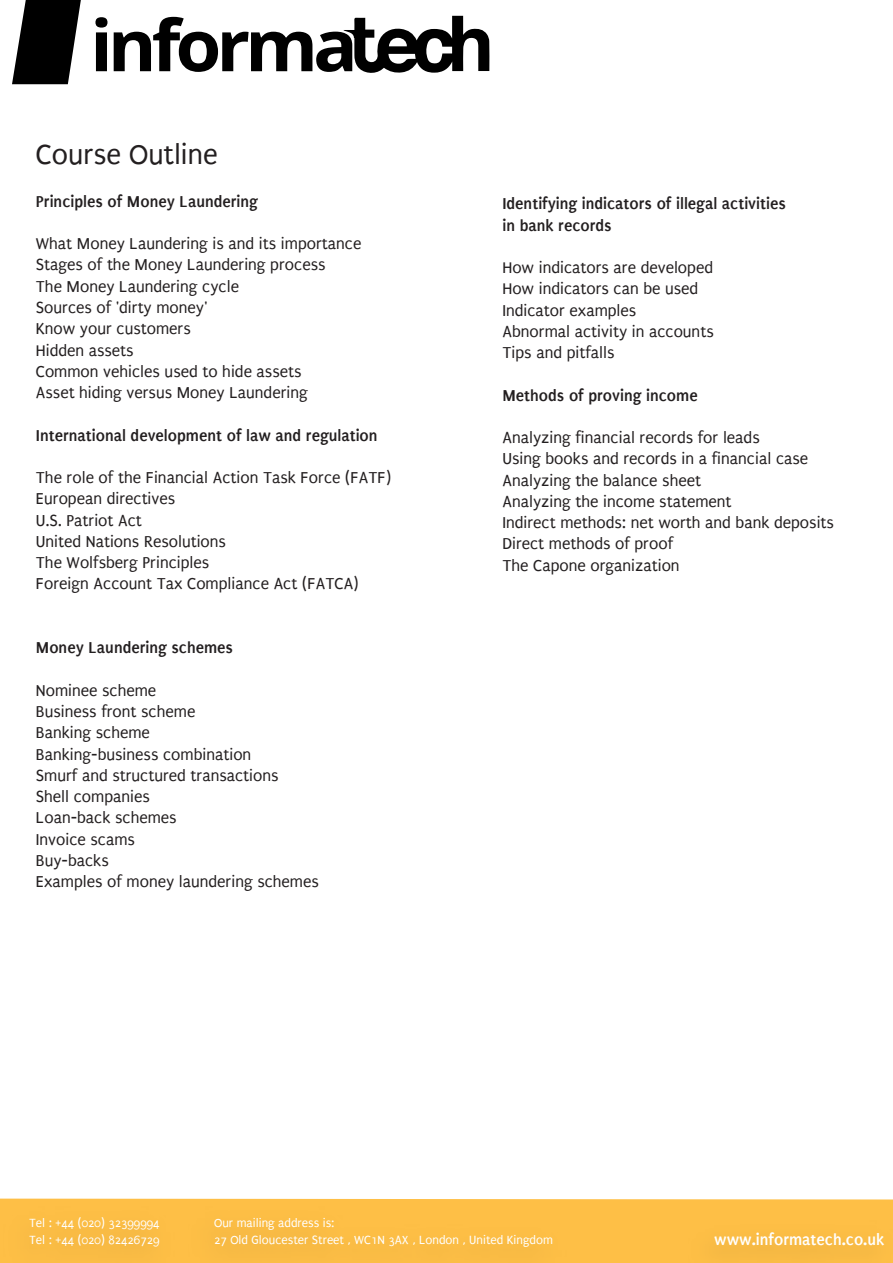
<style>
.page{position:relative;width:893px;height:1263px;background:#fff}
.page>*{position:absolute;margin:0;border:0;box-sizing:border-box;transform-origin:0 0}
.t1{font:29.7px "Puritan";color:#231f20}
.t2{font:16.95px/21.3px "Puritan";color:#231f20}
.t3{font:700 16.95px/21.3px "Puritan";color:#231f20}
.t4{font:700 16.95px "Puritan";color:#fff}
.t5{font:12.75px/17px "Puritan";color:#fff}
</style>
<div class="page">
<svg style="left:12px;top:0;width:69px;height:84px"></svg>
<div style="left:601px;top:1199px;width:292px;height:64px;background:#febf46"></div>
<div style="left:0;top:1198px;width:179px;height:65px;background:#fcbd45"></div>
<div style="left:179px;top:1198px;width:422px;height:65px;background:#fdbe45"></div>
<div style="left:679px;top:1212px;width:214px;height:51px;background:#fcbd45"></div>
<svg style="left:95px;top:17px;width:12px;height:54px"></svg>
<svg style="left:114px;top:16px;width:375px;height:57px"></svg>
<h1 class="t1" style="left:36px;top:139px;width:183px">Course Outline</h1>
<p class="t3" style="left:36px;top:191px;width:224px">Principles of Money Laundering</p>
<p class="t2" style="left:36px;top:233px;width:327px">What Money Laundering is and its importance<br>Stages of the Money Laundering process<br>The Money Laundering cycle<br>Sources of 'dirty money'<br>Know your customers<br>Hidden assets<br>Common vehicles used to hide assets<br>Asset hiding versus Money Laundering</p>
<p class="t3" style="left:36px;top:425px;width:343px">International development of law and regulation</p>
<p class="t2" style="left:36px;top:467px;width:357px">The role of the Financial Action Task Force (FATF)<br>European directives<br>U.S. Patriot Act<br>United Nations Resolutions<br>The Wolfsberg Principles<br>Foreign Account Tax Compliance Act (FATCA)</p>
<p class="t3" style="left:36px;top:637px;width:199px">Money Laundering schemes</p>
<p class="t2" style="left:36px;top:680px;width:285px">Nominee scheme<br>Business front scheme<br>Banking scheme<br>Banking-business combination<br>Smurf and structured transactions<br>Shell companies<br>Loan-back schemes<br>Invoice scams<br>Buy-backs<br>Examples of money laundering schemes</p>
<p class="t3" style="left:502px;top:193px;width:285px">Identifying indicators of illegal activities in bank records</p>
<p class="t2" style="left:502px;top:257px;width:213px">How indicators are developed<br>How indicators can be used<br>Indicator examples<br>Abnormal activity in accounts<br>Tips and pitfalls</p>
<p class="t3" style="left:502px;top:385px;width:197px">Methods of proving income</p>
<p class="t2" style="left:502px;top:427px;width:333px">Analyzing financial records for leads<br>Using books and records in a financial case Analyzing the balance sheet<br>Analyzing the income statement<br>Indirect methods: net worth and bank deposits Direct methods of proof<br>The Capone organization</p>
<p class="t5" style="left:29px;top:1214px;width:132px">Tel : +44 (020) 32399994<br>Tel : +44 (020) 82426729</p>
<p class="t5" style="left:214px;top:1214px;width:340px">Our mailing address is:<br>27 Old Gloucester Street , WC1N 3AX , London , United Kingdom</p>
<p class="t4" style="left:714px;top:1230px;width:171px">www.informatech.co.uk</p>
</div>
